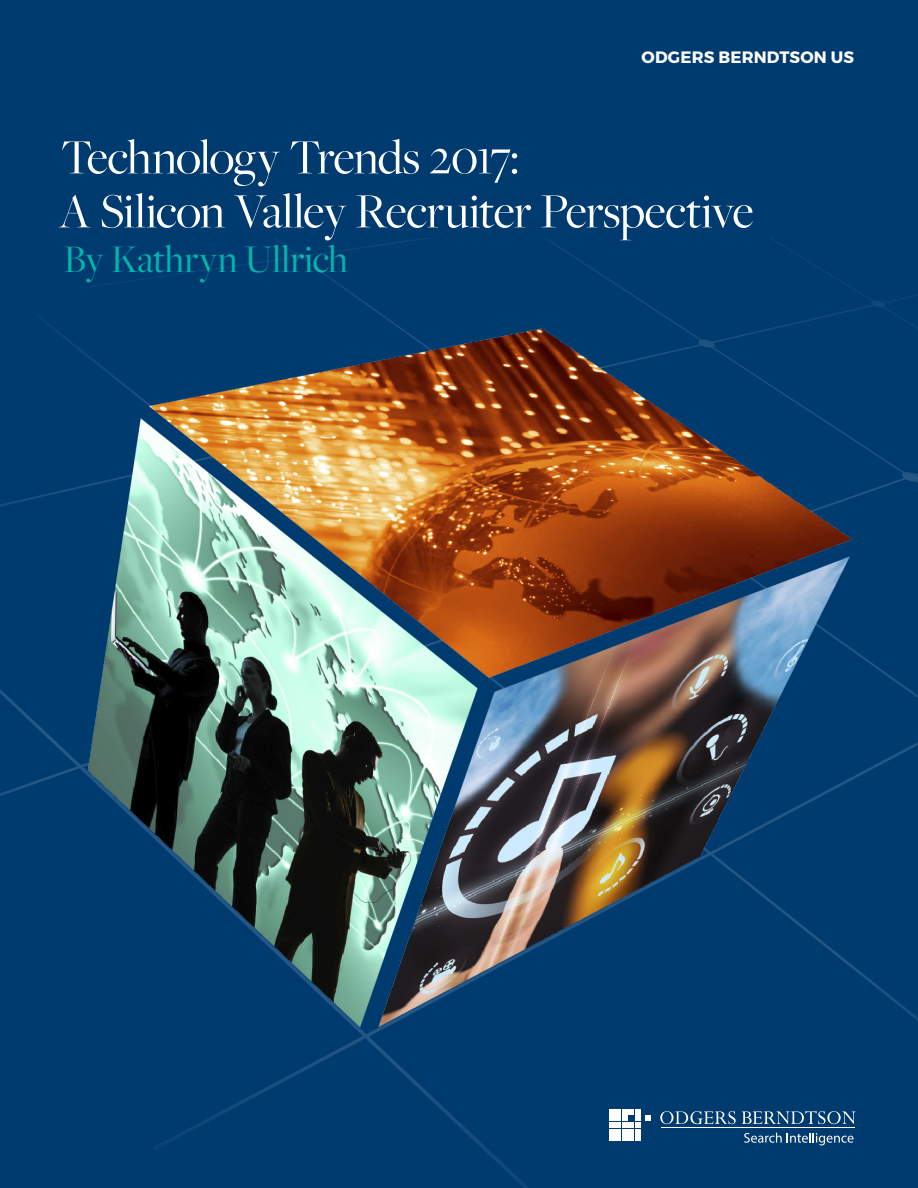
<style>
.page{position:relative;width:918px;height:1188px;background:#003b70}
.page>*{position:absolute;margin:0;border:0;box-sizing:border-box;transform-origin:0 0}
.t1{font:51px "Freight Big Pro";letter-spacing:-.015em;color:#fff}
.t2{font:40.5px "Freight Big Pro";letter-spacing:.005em;color:#00b5ae}
.t3{font:700 16.5px "Montserrat";letter-spacing:.01em;color:#fff}
</style>
<div class="page">
<img style="left:0;top:239px;width:918px;height:949px">
<p class="t3" style="left:642px;top:46px;width:214px">ODGERS BERNDTSON US</p>
<p class="t1" style="left:61px;top:124px;width:460px">Technology Trends 2017:</p>
<p class="t1" style="left:59px;top:178px;width:696px">A Silicon Valley Recruiter Perspective</p>
<p class="t2" style="left:64px;top:233px;width:286px">By Kathryn Ullrich</p>
</div>
